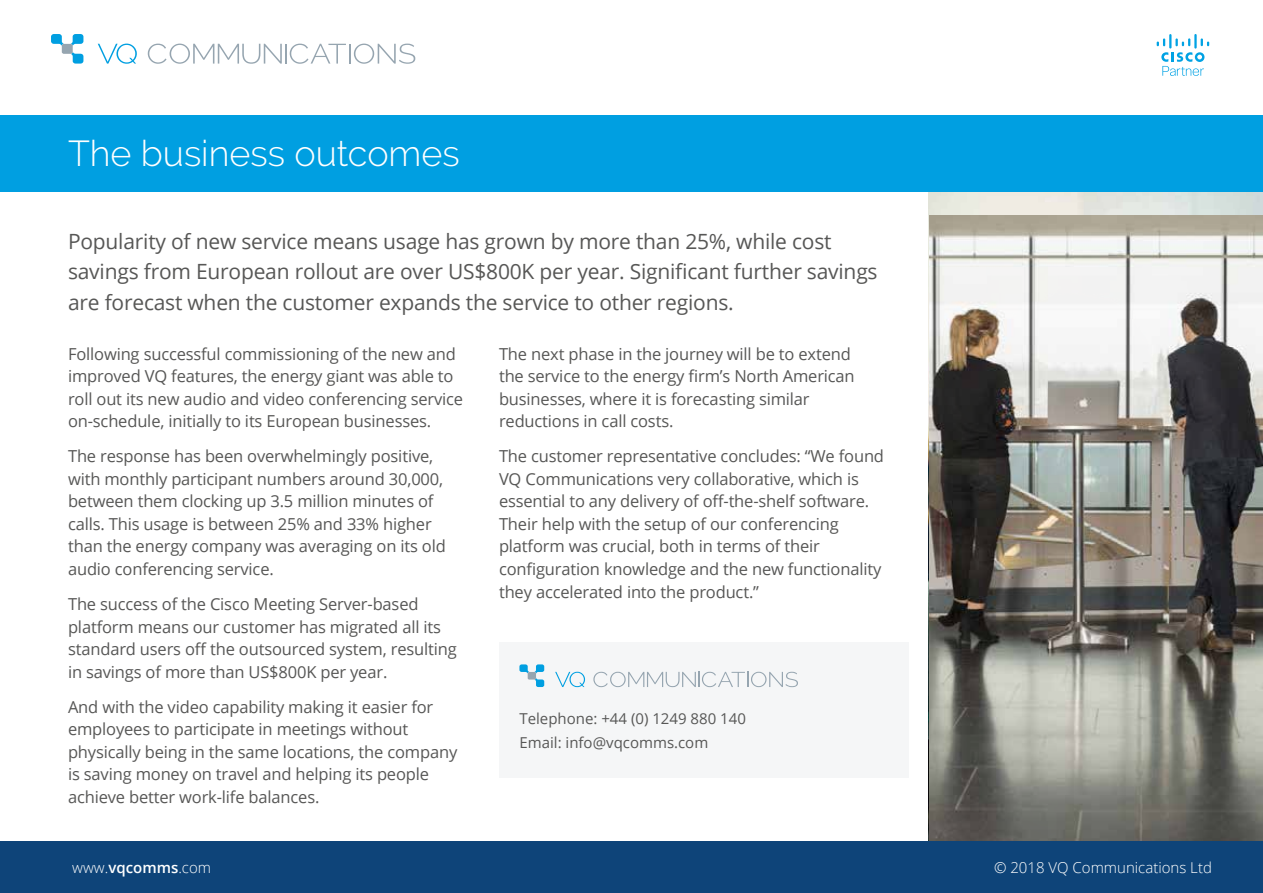
<style>
.page{position:relative;width:1263px;height:893px;background:#fff}
.page>*{position:absolute;margin:0;border:0;box-sizing:border-box;transform-origin:0 0}
.t1{font:300 36px "Raleway";color:#fff}
.t2{font:21px/30.6px "Open Sans";letter-spacing:-.01em;color:#575756}
.t3{font:16.5px/22.5px "Open Sans";letter-spacing:-.01em;color:#575756}
.t4{font:15px/23.2px "Open Sans";color:#575756}
.t5{font:300 15px "Open Sans";color:#fff}
.s1{font-weight:600}
</style>
<div class="page">
<svg style="left:51px;top:34px;width:13px;height:12px"></svg>
<svg style="left:70px;top:34px;width:13px;height:30px"></svg>
<div style="left:62px;top:44px;width:11px;height:10px;background:#96a5b0;border-radius:2px"></div>
<svg style="left:98px;top:44px;width:39px;height:20px"></svg>
<svg style="left:148px;top:44px;width:134px;height:20px"></svg>
<hr style="left:285px;top:44px;width:2px;height:20px;background:#96a5b0">
<svg style="left:290px;top:44px;width:56px;height:20px"></svg>
<svg style="left:354px;top:44px;width:61px;height:20px"></svg>
<hr style="left:349px;top:44px;width:2px;height:20px;background:#96a5b0">
<img style="left:928px;top:192px;width:335px;height:650px">
<div style="left:499px;top:642px;width:410px;height:135px;background:#f5f6f7"></div>
<svg style="left:519px;top:664px;width:25px;height:23px"></svg>
<div style="left:528px;top:672px;width:8px;height:8px;background:#96a5b0;border-radius:2px"></div>
<svg style="left:555px;top:672px;width:30px;height:15px"></svg>
<svg style="left:593px;top:672px;width:205px;height:15px"></svg>
<img style="left:929px;top:216px;width:334px;height:626px">
<div style="left:0;top:115px;width:1263px;height:77px;background:#009fe1"></div>
<div style="left:0;top:842px;width:1263px;height:51px;background:#0e4479"></div>
<svg style="left:1157px;top:34px;width:52px;height:42px"></svg>
<h1 class="t1" style="left:68px;top:133px;width:393px">The business outcomes</h1>
<p class="t2" style="left:68px;top:225px;width:811px">Popularity of new service means usage has grown by more than 25%, while cost savings from European rollout are over US$800K per year. Significant further savings are forecast when the customer expands the service to other regions.</p>
<p class="t3" style="left:68px;top:342px;width:397px">Following successful commissioning of the new and improved VQ features, the energy giant was able to roll out its new audio and video conferencing service on-schedule, initially to its European businesses.</p>
<p class="t3" style="left:68px;top:445px;width:379px">The response has been overwhelmingly positive, with monthly participant numbers around 30,000, between them clocking up 3.5 million minutes of calls. This usage is between 25% and 33% higher than the energy company was averaging on its old audio conferencing service.</p>
<p class="t3" style="left:68px;top:592px;width:390px">The success of the Cisco Meeting Server-based platform means our customer has migrated all its standard users off the outsourced system, resulting in savings of more than US$800K per year.</p>
<p class="t3" style="left:68px;top:695px;width:391px">And with the video capability making it easier for employees to participate in meetings without physically being in the same locations, the company is saving money on travel and helping its people achieve better work-life balances.</p>
<p class="t3" style="left:499px;top:342px;width:357px">The next phase in the journey will be to extend the service to the energy firm’s North American businesses, where it is forecasting similar reductions in call costs.</p>
<p class="t3" style="left:499px;top:445px;width:387px">The customer representative concludes: “We found VQ Communications very collaborative, which is essential to any delivery of off-the-shelf software.<br>Their help with the setup of our conferencing platform was crucial, both in terms of their configuration knowledge and the new functionality they accelerated into the product.”</p>
<p class="t4" style="left:519px;top:707px;width:228px">Telephone: +44 (0) 1249 880 140<br>Email: info@vqcomms.com</p>
<p class="t5" style="left:72px;top:857px;width:140px">www.<span class="s1">vqcomms</span>.com</p>
<p class="t5" style="left:994px;top:857px;width:219px">© 2018 VQ Communications Ltd</p>
</div>
